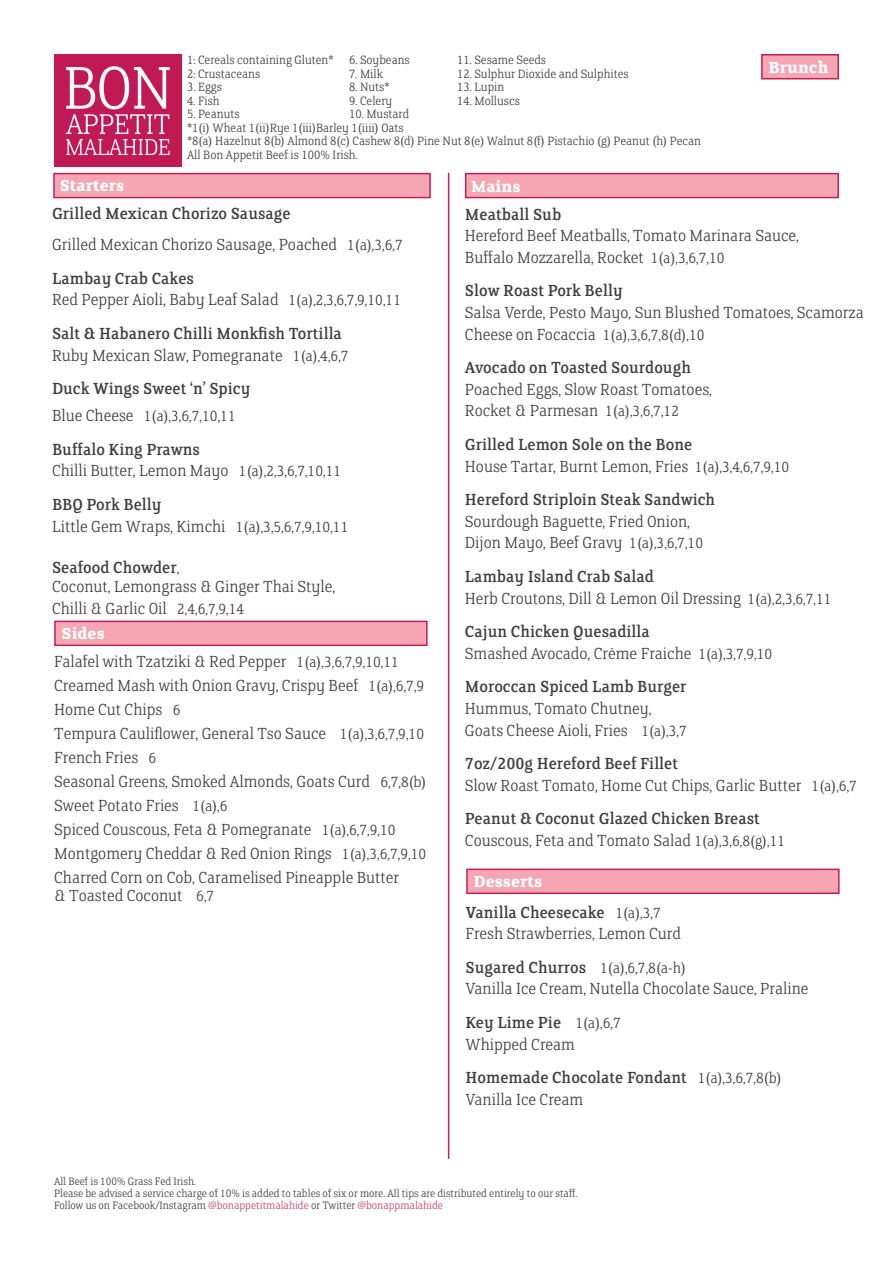
<style>
.page{position:relative;width:893px;height:1263px;background:#fff}
.page>*{position:absolute;margin:0;border:0;box-sizing:border-box;transform-origin:0 0}
.t1{font:300 18px "FS Clerkenwell";color:#3e3e3f}
.t2{font:18px "FS Clerkenwell";color:#3e3e3f}
.t3{font:700 18px "FS Clerkenwell";color:#fff}
.t4{font:300 16.5px "FS Clerkenwell";color:#3e3e3f}
.t5{font:300 13.5px "FS Clerkenwell";color:#3e3e3f}
.t6{font:300 12px "FS Clerkenwell";color:#3e3e3f}
.s1{font-size:16.5px}
.s2{font-size:18px}
.s3{font-weight:300}
.s4{font-weight:300;font-size:16.5px}
.s5{font-weight:400;font-size:18px}
.s6{color:#c73d62}
</style>
<div class="page">
<img style="left:54px;top:54px;width:127px;height:112px">
<div style="left:761px;top:54px;width:78px;height:25px;background:#f6a5b3;border:2px solid #c21f56"></div>
<div style="left:53px;top:173px;width:378px;height:25px;background:#f6a5b3;border:2px solid #c21f56"></div>
<div style="left:465px;top:173px;width:374px;height:25px;background:#f6a5b3;border:2px solid #c21f56"></div>
<div style="left:54px;top:621px;width:374px;height:25px;background:#f6a5b3;border:2px solid #c21f56"></div>
<div style="left:466px;top:868px;width:374px;height:26px;background:#f6a5b3;border:2px solid #c21f56"></div>
<hr style="left:448px;top:173px;width:1px;height:986px;background:#c21f56">
<p class="t5" style="left:187px;top:54px;width:224px">1: Cereals containing Gluten* 6. Soybeans</p>
<p class="t5" style="left:457px;top:54px;width:90px">11. Sesame Seeds</p>
<p class="t5" style="left:187px;top:67px;width:75px">2: Crustaceans</p>
<p class="t5" style="left:349px;top:67px;width:35px">7. Milk</p>
<p class="t5" style="left:457px;top:67px;width:173px">12. Sulphur Dioxide and Sulphites</p>
<p class="t5" style="left:187px;top:81px;width:36px">3. Eggs</p>
<p class="t5" style="left:349px;top:81px;width:42px">8. Nuts*</p>
<p class="t5" style="left:457px;top:81px;width:49px">13. Lupin</p>
<p class="t5" style="left:187px;top:94px;width:34px">4. Fish</p>
<p class="t5" style="left:349px;top:94px;width:45px">9. Celery</p>
<p class="t5" style="left:457px;top:94px;width:64px">14. Molluscs</p>
<p class="t5" style="left:187px;top:108px;width:54px">5. Peanuts</p>
<p class="t5" style="left:349px;top:108px;width:62px">10. Mustard</p>
<p class="t5" style="left:187px;top:121px;width:218px">*1(i) Wheat 1(ii)Rye 1(iii)Barley 1(iiii) Oats</p>
<p class="t5" style="left:187px;top:135px;width:515px">*8(a) Hazelnut 8(b) Almond 8(c) Cashew 8(d) Pine Nut 8(e) Walnut 8(f) Pistachio (g) Peanut (h) Pecan</p>
<p class="t5" style="left:187px;top:148px;width:172px">All Bon Appetit Beef is 100% Irish.</p>
<p class="t3" style="left:60px;top:177px;width:66px">Starters</p>
<p class="t3" style="left:471px;top:178px;width:51px">Mains</p>
<p class="t3" style="left:768px;top:59px;width:61px">Brunch</p>
<p class="t2" style="left:52px;top:205px;width:240px">Grilled Mexican Chorizo Sausage</p>
<p class="t1" style="left:52px;top:236px;width:352px">Grilled Mexican Chorizo Sausage, Poached <span class="s1">1(a),3,6,7</span></p>
<p class="t2" style="left:52px;top:270px;width:143px">Lambay Crab Cakes</p>
<p class="t1" style="left:52px;top:292px;width:351px">Red Pepper Aioli, Baby Leaf Salad <span class="s1">1(a),2,3,6,7,9,10,11</span></p>
<p class="t2" style="left:52px;top:325px;width:291px">Salt &amp; Habanero Chilli Monkfish Tortilla</p>
<p class="t1" style="left:52px;top:347px;width:298px">Ruby Mexican Slaw, Pomegranate <span class="s1">1(a),4,6,7</span></p>
<p class="t2" style="left:52px;top:380px;width:200px">Duck Wings Sweet ‘n’ Spicy</p>
<p class="t4" style="left:52px;top:408px;width:185px"><span class="s2">Blue Cheese</span> 1(a),3,6,7,10,11</p>
<p class="t2" style="left:52px;top:441px;width:149px">Buffalo King Prawns</p>
<p class="t1" style="left:52px;top:463px;width:291px">Chilli Butter, Lemon Mayo <span class="s1">1(a),2,3,6,7,10,11</span></p>
<p class="t2" style="left:52px;top:496px;width:111px">BBQ Pork Belly</p>
<p class="t1" style="left:52px;top:518px;width:298px">Little Gem Wraps, Kimchi <span class="s1">1(a),3,5,6,7,9,10,11</span></p>
<p class="t2" style="left:52px;top:559px;width:129px">Seafood Chowder<span class="s3">,</span></p>
<p class="t1" style="left:52px;top:578px;width:285px">Coconut, Lemongrass &amp; Ginger Thai Style,</p>
<p class="t1" style="left:52px;top:600px;width:194px">Chilli &amp; Garlic Oil <span class="s1">2,4,6,7,9,14</span></p>
<p class="t3" style="left:62px;top:625px;width:45px">Sides</p>
<p class="t1" style="left:54px;top:653px;width:346px">Falafel with Tzatziki &amp; Red Pepper <span class="s1">1(a),3,6,7,9,10,11</span></p>
<p class="t1" style="left:54px;top:677px;width:372px">Creamed Mash with Onion Gravy, Crispy Beef <span class="s1">1(a),6,7,9</span></p>
<p class="t1" style="left:54px;top:701px;width:128px">Home Cut Chips <span class="s1">6</span></p>
<p class="t1" style="left:54px;top:725px;width:371px">Tempura Cauliflower, General Tso Sauce <span class="s1">1(a),3,6,7,9,10</span></p>
<p class="t1" style="left:54px;top:749px;width:104px">French Fries <span class="s1">6</span></p>
<p class="t1" style="left:54px;top:773px;width:374px">Seasonal Greens, Smoked Almonds, Goats Curd <span class="s1">6,7,8(b)</span></p>
<p class="t1" style="left:54px;top:797px;width:175px">Sweet Potato Fries <span class="s1">1(a),6</span></p>
<p class="t1" style="left:54px;top:821px;width:343px">Spiced Couscous, Feta &amp; Pomegranate <span class="s1">1(a),6,7,9,10</span></p>
<p class="t1" style="left:54px;top:845px;width:373px">Montgomery Cheddar &amp; Red Onion Rings <span class="s1">1(a),3,6,7,9,10</span></p>
<p class="t1" style="left:54px;top:869px;width:346px">Charred Corn on Cob, Caramelised Pineapple Butter</p>
<p class="t1" style="left:54px;top:887px;width:162px">&amp; Toasted Coconut <span class="s1">6,7</span></p>
<p class="t2" style="left:465px;top:206px;width:98px">Meatball Sub</p>
<p class="t1" style="left:465px;top:227px;width:336px">Hereford Beef Meatballs, Tomato Marinara Sauce,</p>
<p class="t1" style="left:465px;top:249px;width:261px">Buffalo Mozzarella, Rocket <span class="s1">1(a),3,6,7,10</span></p>
<p class="t2" style="left:465px;top:282px;width:159px">Slow Roast Pork Belly</p>
<p class="t1" style="left:465px;top:304px;width:400px">Salsa Verde, Pesto Mayo, Sun Blushed Tomatoes, Scamorza</p>
<p class="t4" style="left:465px;top:327px;width:241px"><span class="s2">Cheese on Focaccia</span> 1(a),3,6,7,8(d),10</p>
<p class="t2" style="left:465px;top:359px;width:228px">Avocado on Toasted Sourdough</p>
<p class="t1" style="left:465px;top:381px;width:249px">Poached Eggs, Slow Roast Tomatoes,</p>
<p class="t1" style="left:465px;top:403px;width:216px">Rocket &amp; Parmesan <span class="s1">1(a),3,6,7,12</span></p>
<p class="t2" style="left:465px;top:436px;width:229px">Grilled Lemon Sole on the Bone</p>
<p class="t1" style="left:465px;top:458px;width:326px">House Tartar, Burnt Lemon, Fries <span class="s1">1(a),3,4,6,7,9,10</span></p>
<p class="t2" style="left:465px;top:491px;width:252px">Hereford Striploin Steak Sandwich</p>
<p class="t1" style="left:465px;top:513px;width:227px">Sourdough Baguette, Fried Onion,</p>
<p class="t1" style="left:465px;top:535px;width:240px">Dijon Mayo, Beef Gravy <span class="s1">1(a),3,6,7,10</span></p>
<p class="t2" style="left:465px;top:568px;width:191px">Lambay Island Crab Salad</p>
<p class="t1" style="left:465px;top:590px;width:368px">Herb Croutons, Dill &amp; Lemon Oil Dressing <span class="s1">1(a),2,3,6,7,11</span></p>
<p class="t2" style="left:465px;top:623px;width:187px">Cajun Chicken Quesadilla</p>
<p class="t1" style="left:465px;top:645px;width:309px">Smashed Avocado, Crème Fraiche <span class="s1">1(a),3,7,9,10</span></p>
<p class="t2" style="left:465px;top:678px;width:223px">Moroccan Spiced Lamb Burger</p>
<p class="t1" style="left:465px;top:700px;width:188px">Hummus, Tomato Chutney,</p>
<p class="t1" style="left:465px;top:722px;width:223px">Goats Cheese Aioli, Fries <span class="s1">1(a),3,7</span></p>
<p class="t2" style="left:465px;top:755px;width:215px">7oz/200g Hereford Beef Fillet</p>
<p class="t1" style="left:465px;top:777px;width:394px">Slow Roast Tomato, Home Cut Chips, Garlic Butter <span class="s1">1(a),6,7</span></p>
<p class="t2" style="left:465px;top:810px;width:297px">Peanut &amp; Coconut Glazed Chicken Breast</p>
<p class="t1" style="left:465px;top:832px;width:322px">Couscous, Feta and Tomato Salad <span class="s1">1(a),3,6,8(g),11</span></p>
<p class="t3" style="left:474px;top:872px;width:70px">Desserts</p>
<p class="t2" style="left:465px;top:904px;width:197px">Vanilla Cheesecake <span class="s4">1(a),3,7</span></p>
<p class="t1" style="left:465px;top:925px;width:217px">Fresh Strawberries, Lemon Curd</p>
<p class="t4" style="left:465px;top:960px;width:222px"><span class="s5">Sugared Churros</span> 1(a),6,7,8(a-h)</p>
<p class="t1" style="left:465px;top:980px;width:345px">Vanilla Ice Cream, Nutella Chocolate Sauce, Praline</p>
<p class="t2" style="left:465px;top:1014px;width:157px">Key Lime Pie <span class="s4">1(a),6,7</span></p>
<p class="t1" style="left:465px;top:1036px;width:111px">Whipped Cream</p>
<p class="t2" style="left:465px;top:1069px;width:318px">Homemade Chocolate Fondant <span class="s4">1(a),3,6,7,8(b)</span></p>
<p class="t1" style="left:465px;top:1091px;width:119px">Vanilla Ice Cream</p>
<p class="t6" style="left:54px;top:1176px;width:143px">All Beef is 100% Grass Fed Irish.</p>
<p class="t6" style="left:54px;top:1188px;width:525px">Please be advised a service charge of 10% is added to tables of six or more. All tips are distributed entirely to our staff.</p>
<p class="t6" style="left:54px;top:1200px;width:390px">Follow us on Facebook/Instagram <span class="s6">@bonappetitmalahide</span> or Twitter <span class="s6">@bonappmalahide</span></p>
</div>
